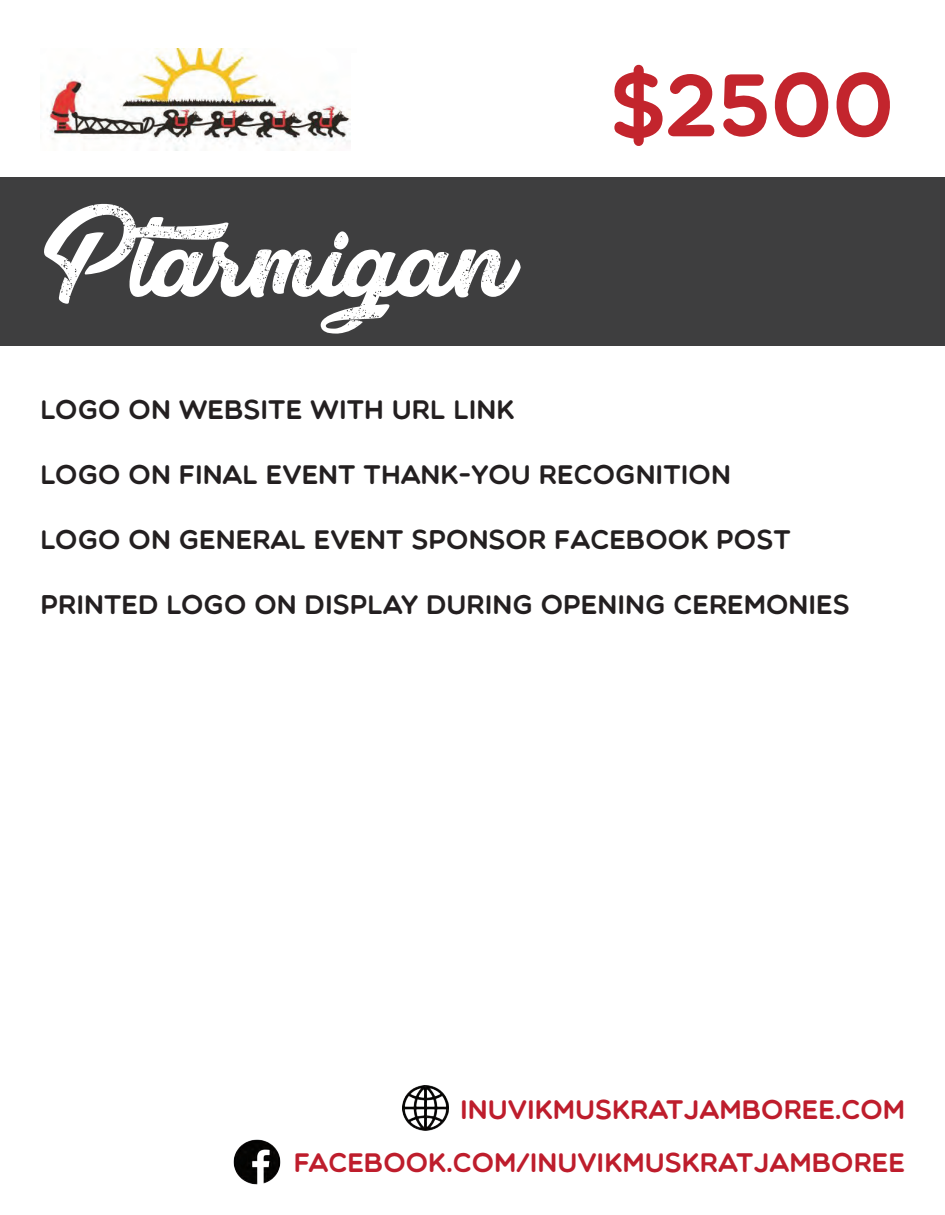
<style>
.page{position:relative;width:945px;height:1215px;background:#fff}
.page>*{position:absolute;margin:0;border:0;box-sizing:border-box;transform-origin:0 0}
.t1{font:150px "Atlantic Bentley";color:#fff}
.t2{font:90px "Multicolore";color:#c3252d}
.t3{font:27px "Multicolore";color:#231f20}
.t4{font:27px/52.9px "Multicolore";color:#be1d2c;text-align:right}
</style>
<div class="page">
<div style="left:0;top:177px;width:945px;height:169px;background:#3e3e3f"></div>
<img style="left:402px;top:1086px;width:46px;height:44px">
<img style="left:233px;top:1139px;width:48px;height:46px">
<img style="left:47px;top:48px;width:304px;height:102px">
<h1 class="t1" style="left:41px;top:175px;width:476px">Ptarmigan</h1>
<p class="t3" style="left:41px;top:394px;width:475px">LOGO ON WEBSITE WITH URL LINK</p>
<h2 class="t2" style="left:611px;top:51px;width:285px">$2500</h2>
<p class="t3" style="left:41px;top:458px;width:692px">LOGO ON FINAL EVENT THANK-YOU RECOGNITION</p>
<p class="t3" style="left:41px;top:523px;width:752px">LOGO ON GENERAL EVENT SPONSOR FACEBOOK POST</p>
<p class="t3" style="left:41px;top:588px;width:811px">PRINTED LOGO ON DISPLAY DURING OPENING CEREMONIES</p>
<p class="t4" style="left:294px;top:1082px;width:613px">INUVIKMUSKRATJAMBOREE.COM<br>FACEBOOK.COM/INUVIKMUSKRATJAMBOREE</p>
</div>
